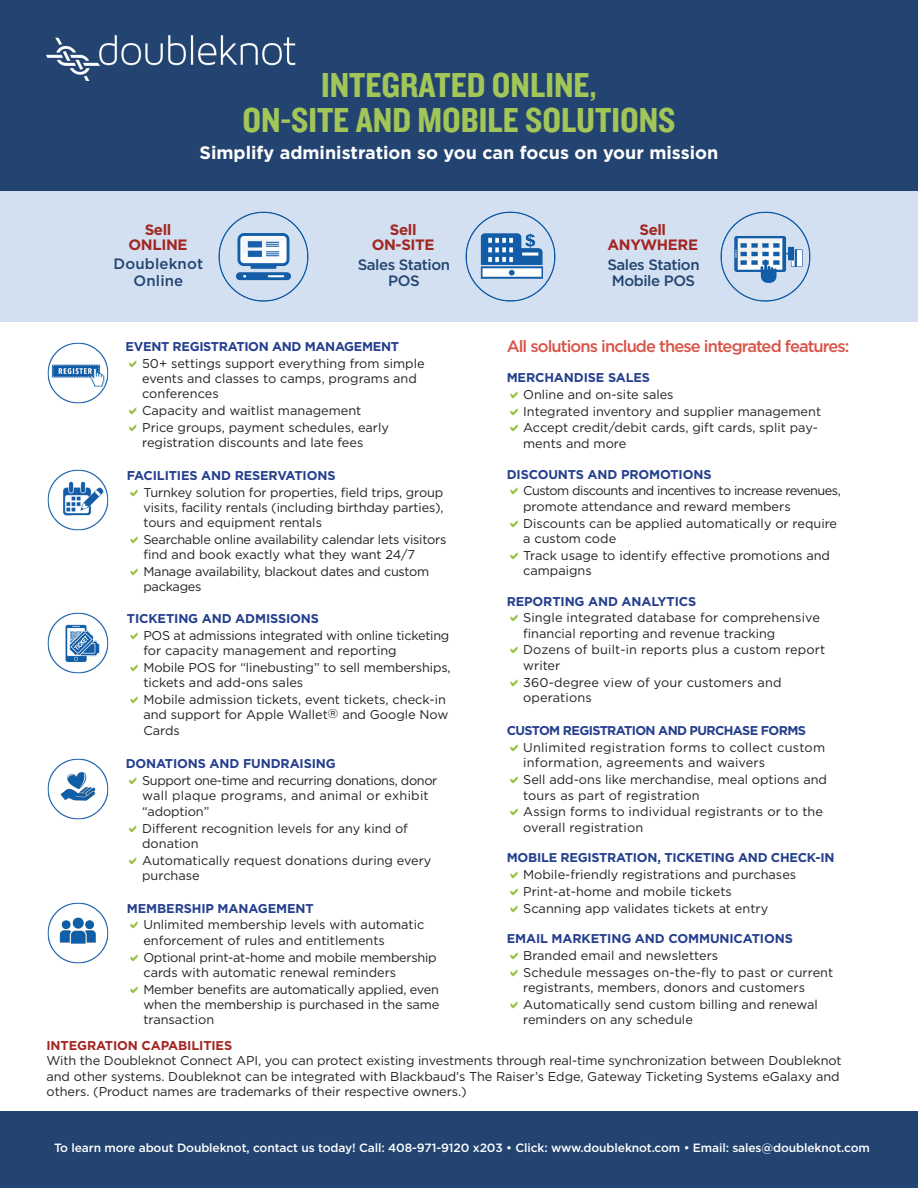
<style>
.page{position:relative;width:918px;height:1188px;background:#fff}
.page>*{position:absolute;margin:0;border:0;box-sizing:border-box;transform-origin:0 0}
.t1{font:36px/34.5px "Knockout HTF50 Welterweight";color:#a3c658;text-align:center}
.t2{font:700 18px "Gotham HTF";color:#fff}
.t3{font:500 16.5px "Gotham HTF";letter-spacing:-.055em;color:#da5348}
.t4{font:500 15px/16.5px "Gotham HTF";letter-spacing:-.03em;color:#234470;text-align:center}
.t5{font:700 15px/15px "Gotham HTF";letter-spacing:-.025em;color:#a32622;text-align:center}
.t6{font:500 15px/16.5px "Gotham HTF";letter-spacing:.01em;color:#234470;text-align:center}
.t7{font:12.75px/15.3px "Gotham HTF";color:#231f20}
.t8{font:12.75px/15.3px "Gotham HTF";letter-spacing:-.02em;color:#231f20}
.t9{font:700 12.75px "Gotham HTF";letter-spacing:-.01em;color:#253f8e}
.t10{font:12.75px/15.3px "Gotham HTF";letter-spacing:-.04em;color:#231f20}
.t11{font:12.75px/15.3px "Gotham HTF";letter-spacing:.02em;color:#231f20}
.t12{font:700 12.75px "Gotham HTF";letter-spacing:-.05em;color:#253f8e}
.t13{font:700 12.75px "Gotham HTF";letter-spacing:-.01em;color:#a32622}
.t14{font:500 12px "Gotham HTF";letter-spacing:-.01em;color:#fff}
</style>
<div class="page">
<div style="left:0;top:1112px;width:918px;height:76px;background:#234470"></div>
<div style="left:0;top:191px;width:918px;height:131px;background:#d3e0f2"></div>
<div style="left:0;top:0;width:918px;height:191px;background:#234470"></div>
<img style="left:47px;top:342px;width:62px;height:62px">
<img style="left:47px;top:469px;width:62px;height:62px">
<img style="left:47px;top:612px;width:62px;height:62px">
<img style="left:47px;top:758px;width:62px;height:62px">
<img style="left:47px;top:902px;width:62px;height:62px">
<img style="left:46px;top:35px;width:250px;height:46px">
<img style="left:465px;top:211px;width:91px;height:91px">
<img style="left:720px;top:211px;width:91px;height:91px">
<img style="left:218px;top:211px;width:91px;height:91px">
<h1 class="t1" style="left:242px;top:69px;width:435px">INTEGRATED ONLINE,<br>ON-SITE AND MOBILE SOLUTIONS</h1>
<h2 class="t2" style="left:200px;top:143px;width:520px">Simplify administration so you can focus on your mission</h2>
<p class="t5" style="left:129px;top:222px;width:60px">Sell<br>ONLINE</p>
<p class="t6" style="left:114px;top:256px;width:91px">Doubleknot<br>Online</p>
<p class="t5" style="left:372px;top:222px;width:64px">Sell<br>ON-SITE</p>
<p class="t4" style="left:358px;top:256px;width:94px">Sales Station<br>POS</p>
<p class="t5" style="left:607px;top:222px;width:92px">Sell<br>ANYWHERE</p>
<p class="t4" style="left:607px;top:256px;width:94px">Sales Station<br>Mobile POS</p>
<p class="t3" style="left:507px;top:337px;width:344px">All solutions include these integrated features:</p>
<p class="t9" style="left:126px;top:339px;width:275px">EVENT REGISTRATION AND MANAGEMENT</p>
<p class="t7" style="left:142px;top:355px;width:284px">50+ settings support everything from simple events and classes to camps, programs and conferences</p>
<p class="t7" style="left:142px;top:402px;width:248px;line-height:16.8px">Capacity and waitlist management<br>Price groups, payment schedules, early</p>
<p class="t7" style="left:142px;top:435px;width:223px">registration discounts and late fees</p>
<p class="t9" style="left:127px;top:468px;width:210px">FACILITIES AND RESERVATIONS</p>
<p class="t7" style="left:143px;top:484px;width:302px;text-align:justify">Turnkey solution for properties, field trips, group visits, facility rentals (including birthday parties), tours and equipment rentals</p>
<p class="t8" style="left:143px;top:532px;width:304px">Searchable online availability calendar lets visitors find and book exactly what they want 24/7</p>
<p class="t8" style="left:143px;top:564px;width:288px">Manage availability, blackout dates and custom packages</p>
<p class="t9" style="left:127px;top:611px;width:194px">TICKETING AND ADMISSIONS</p>
<p class="t8" style="left:143px;top:628px;width:307px">POS at admissions integrated with online ticketing for capacity management and reporting</p>
<p class="t7" style="left:143px;top:660px;width:309px">Mobile POS for “linebusting” to sell memberships, tickets and add-ons sales</p>
<p class="t7" style="left:143px;top:692px;width:307px">Mobile admission tickets, event tickets, check-in and support for Apple Wallet® and Google Now<br>Cards</p>
<p class="t9" style="left:507px;top:370px;width:145px">MERCHANDISE SALES</p>
<p class="t7" style="left:523px;top:386px;width:300px;line-height:16.8px">Online and on-site sales<br>Integrated inventory and supplier management<br>Accept credit/debit cards, gift cards, split pay-</p>
<p class="t7" style="left:523px;top:435px;width:105px">ments and more</p>
<p class="t9" style="left:507px;top:467px;width:206px">DISCOUNTS AND PROMOTIONS</p>
<p class="t10" style="left:523px;top:483px;width:319px">Custom discounts and incentives to increase revenues, promote attendance and reward members</p>
<p class="t7" style="left:523px;top:515px;width:315px">Discounts can be applied automatically or require a custom code</p>
<p class="t7" style="left:523px;top:547px;width:308px">Track usage to identify effective promotions and campaigns</p>
<p class="t9" style="left:507px;top:594px;width:191px">REPORTING AND ANALYTICS</p>
<p class="t7" style="left:523px;top:610px;width:298px">Single integrated database for comprehensive financial reporting and revenue tracking</p>
<p class="t7" style="left:523px;top:642px;width:304px">Dozens of built-in reports plus a custom report writer</p>
<p class="t7" style="left:523px;top:674px;width:260px">360-degree view of your customers and operations</p>
<p class="t12" style="left:507px;top:724px;width:301px">CUSTOM REGISTRATION AND PURCHASE FORMS</p>
<p class="t11" style="left:523px;top:740px;width:303px">Unlimited registration forms to collect custom information, agreements and waivers</p>
<p class="t7" style="left:523px;top:772px;width:305px">Sell add-ons like merchandise, meal options and tours as part of registration</p>
<p class="t7" style="left:523px;top:804px;width:301px">Assign forms to individual registrants or to the overall registration</p>
<p class="t9" style="left:126px;top:757px;width:212px">DONATIONS AND FUNDRAISING</p>
<p class="t7" style="left:142px;top:773px;width:297px">Support one-time and recurring donations, donor wall plaque programs, and animal or exhibit “adoption”</p>
<p class="t7" style="left:142px;top:820px;width:267px">Different recognition levels for any kind of donation</p>
<p class="t7" style="left:142px;top:852px;width:291px">Automatically request donations during every purchase</p>
<p class="t9" style="left:127px;top:901px;width:188px">MEMBERSHIP MANAGEMENT</p>
<p class="t7" style="left:143px;top:917px;width:282px">Unlimited membership levels with automatic enforcement of rules and entitlements</p>
<p class="t8" style="left:143px;top:949px;width:295px">Optional print-at-home and mobile membership cards with automatic renewal reminders</p>
<p class="t7" style="left:143px;top:981px;width:298px;text-align:justify">Member benefits are automatically applied, even when the membership is purchased in the same transaction</p>
<p class="t13" style="left:46px;top:1038px;width:187px">INTEGRATION CAPABILITIES</p>
<p class="t7" style="left:46px;top:1053px;width:797px">With the Doubleknot Connect API, you can protect existing investments through real-time synchronization between Doubleknot and other systems. Doubleknot can be integrated with Blackbaud’s The Raiser’s Edge, Gateway Ticketing Systems eGalaxy and others. (Product names are trademarks of their respective owners.)</p>
<p class="t9" style="left:507px;top:850px;width:329px">MOBILE REGISTRATION, TICKETING AND CHECK-IN</p>
<p class="t7" style="left:523px;top:866px;width:275px;line-height:16.8px">Mobile-friendly registrations and purchases<br>Print-at-home and mobile tickets<br>Scanning app validates tickets at entry</p>
<p class="t9" style="left:507px;top:931px;width:288px">EMAIL MARKETING AND COMMUNICATIONS</p>
<p class="t7" style="left:523px;top:947px;width:312px;line-height:16.8px">Branded email and newsletters<br>Schedule messages on-the-fly to past or current</p>
<p class="t7" style="left:523px;top:979px;width:296px;line-height:16.8px">registrants, members, donors and customers<br>Automatically send custom billing and renewal</p>
<p class="t7" style="left:523px;top:1012px;width:171px">reminders on any schedule</p>
<p class="t14" style="left:54px;top:1141px;width:817px">To learn more about Doubleknot, contact us today! Call: 408-971-9120 x203 • Click: www.doubleknot.com • Email: sales@doubleknot.com</p>
</div>
